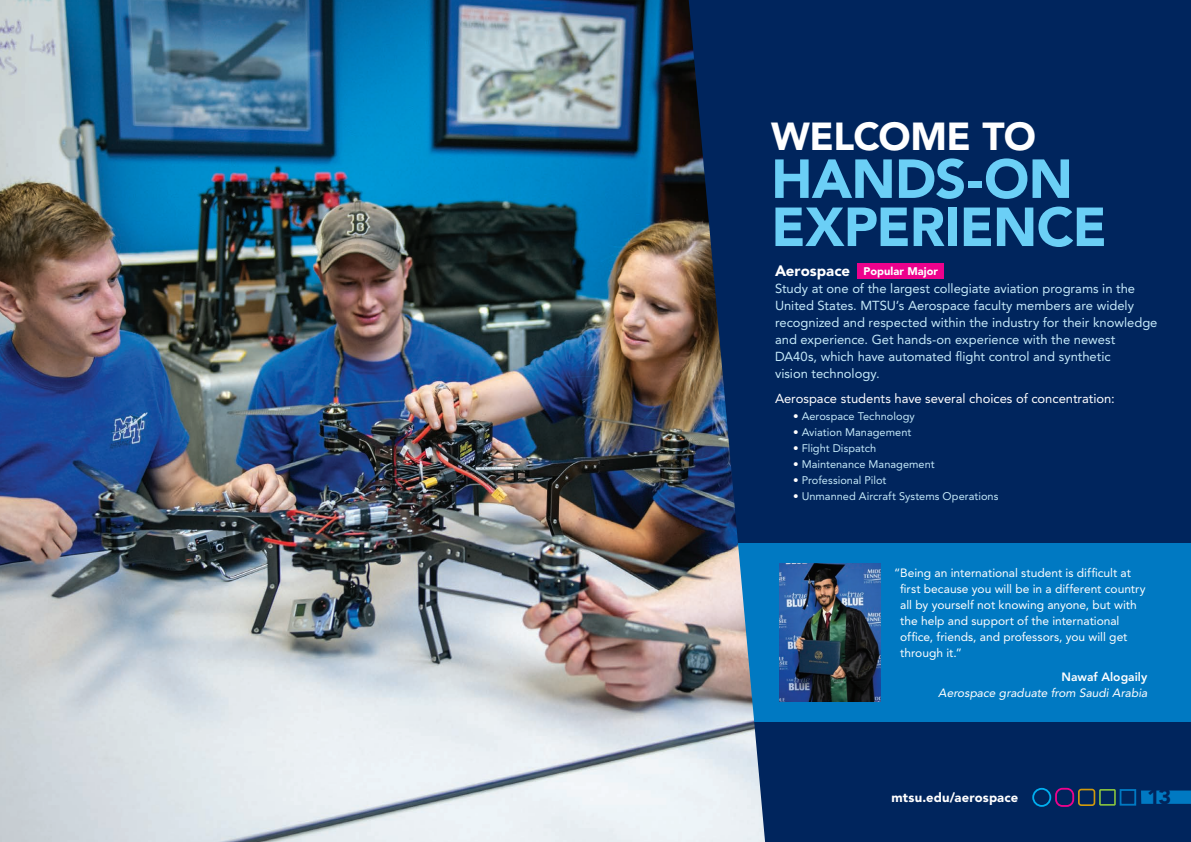
<style>
.page{position:relative;width:1191px;height:842px;background:#00255d}
.page>*{position:absolute;margin:0;border:0;box-sizing:border-box;transform-origin:0 0}
.t1{font:900 54.4px/48.1px "Avenir LT Pro";letter-spacing:-.015em;color:#6bcff6}
.t2{font:900 38.8px "Avenir LT Pro";letter-spacing:-.015em;color:#fff}
.t3{font:900 21.6px "Avenir LT Pro";color:#00255d}
.t4{font:900 15px "Avenir LT Pro";color:#fff}
.t5{font:13px/17px "Avenir LT Pro";color:#c6eafa}
.t6{font:13px "Avenir LT Pro";color:#fff}
.t7{font:900 13px "Avenir LT Pro";letter-spacing:.01em;color:#fff}
.t8{font:12px/16px "Avenir LT Pro";color:#fff}
.t9{font:italic 12px "Avenir LT Pro";color:#fff}
.t10{font:800 12px "Avenir LT Pro";color:#fff}
.t11{font:11px "Avenir LT Pro";color:#c6eafa}
.t12{font:900 11px "Avenir LT Pro";letter-spacing:.01em;color:#fff}
.s1{color:#fff}
</style>
<div class="page">
<div style="left:732px;top:543px;width:459px;height:178px;background:#0079c2"></div>
<img style="left:780px;top:563px;width:100px;height:138px">
<img style="left:0;top:0;width:765px;height:842px">
<div style="left:1141px;top:790px;width:50px;height:14px;background:#0079c2"></div>
<div style="left:1119px;top:789px;width:17px;height:17px;border:2px solid #0079c2"></div>
<div style="left:1099px;top:789px;width:16px;height:17px;border:2px solid #8bc63e"></div>
<div style="left:1078px;top:789px;width:17px;height:17px;border:2px solid #d0990c;border-radius:3px"></div>
<div style="left:1055px;top:788px;width:19px;height:19px;border:2px solid #ed028c;border-radius:6px"></div>
<div style="left:1032px;top:788px;width:19px;height:19px;border:2px solid #00aeef;border-radius:50%"></div>
<div style="left:857px;top:263px;width:87px;height:16px;background:#ed028c"></div>
<h2 class="t2" style="left:771px;top:113px;width:266px">WELCOME TO</h2>
<h1 class="t1" style="left:771px;top:155px;width:337px">HANDS-ON<br>EXPERIENCE</h1>
<p class="t4" style="left:775px;top:262px;width:76px">Aerospace</p>
<p class="t5" style="left:775px;top:280px;width:384px">Study at one of the largest collegiate aviation programs in the United States. MTSU’s Aerospace faculty members are widely recognized and respected within the industry for their knowledge and experience. Get hands-on experience with the newest DA40s, which have automated flight control and synthetic<br>vision technology.</p>
<p class="t6" style="left:775px;top:391px;width:341px">Aerospace students have several choices of concentration:</p>
<p class="t11" style="left:793px;top:410px;width:123px"><span class="s1">•</span> Aerospace Technology</p>
<p class="t11" style="left:793px;top:426px;width:120px"><span class="s1">•</span> Aviation Management</p>
<p class="t11" style="left:793px;top:442px;width:85px"><span class="s1">•</span> Flight Dispatch</p>
<p class="t11" style="left:793px;top:458px;width:143px"><span class="s1">•</span> Maintenance Management</p>
<p class="t11" style="left:793px;top:474px;width:95px"><span class="s1">•</span> Professional Pilot</p>
<p class="t11" style="left:793px;top:490px;width:207px"><span class="s1">•</span> Unmanned Aircraft Systems Operations</p>
<p class="t12" style="left:863px;top:264px;width:76px">Popular Major</p>
<p class="t8" style="left:900px;top:564px;width:247px;text-indent:-6px">“Being an international student is difficult at first because you will be in a different country all by yourself not knowing anyone, but with the help and support of the international office, friends, and professors, you will get through it.”</p>
<p class="t10" style="left:1061px;top:669px;width:87px">Nawaf Alogaily</p>
<p class="t9" style="left:938px;top:685px;width:210px">Aerospace graduate from Saudi Arabia</p>
<p class="t7" style="left:891px;top:790px;width:128px">mtsu.edu/aerospace</p>
<h3 class="t3" style="left:1147px;top:784px;width:26px">13</h3>
</div>
